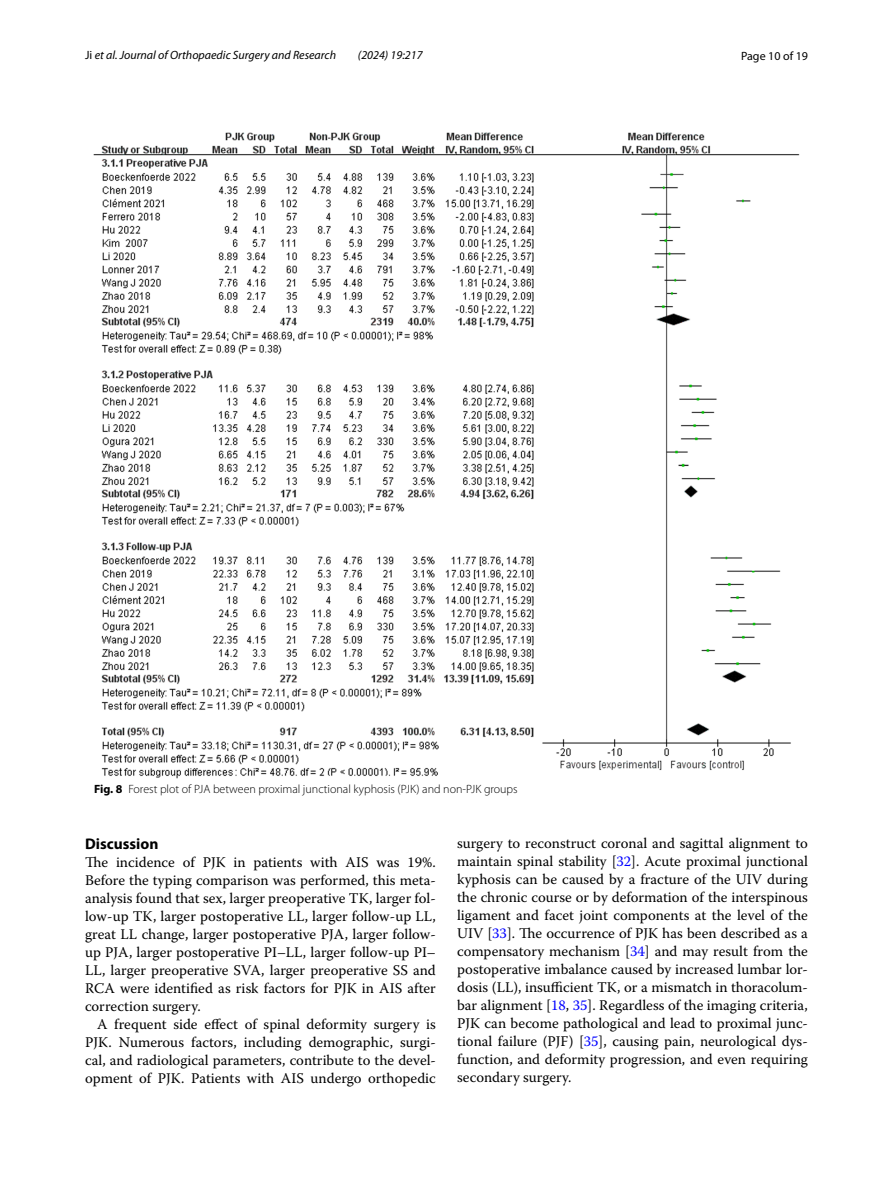
<style>
.page{position:relative;width:893px;height:1187px;background:#fff}
.page>*{position:absolute;margin:0;border:0;box-sizing:border-box;transform-origin:0 0}
.t1{font:700 15.45px "Myriad Pro";color:#000}
.t2{font:14.7px/18px "Warnock Pro";color:#000;text-align:justify}
.t3{font:300 12px "Myriad Pro";color:#000}
.t4{font:italic 12px "Myriad Pro";color:#000}
.t5{font:12px "Myriad Pro";color:#000}
.s1{font-style:normal}
.s2{font-weight:700}
.s3{color:#00f}
</style>
<div class="page">
<img style="left:94px;top:133px;width:705px;height:645px">
<p class="t4" style="left:85px;top:48px;width:253px"><span class="s1">Ji</span> et al. Journal of Orthopaedic Surgery and Research</p>
<p class="t4" style="left:358px;top:48px;width:66px">(2024) 19:217</p>
<p class="t5" style="left:741px;top:48px;width:68px">Page 10 of 19</p>
<p class="t3" style="left:94px;top:782px;width:425px"><span class="s2">Fig. 8</span> Forest plot of PJA between proximal junctional kyphosis (PJK) and non-PJK groups</p>
<p class="t1" style="left:85px;top:833px;width:75px">Discussion</p>
<p class="t2" style="left:85px;top:852px;width:352px">The incidence of PJK in patients with AIS was 19%.<br>Before the typing comparison was performed, this meta&shy;analysis found that sex, larger preoperative TK, larger fol&shy;low-up TK, larger postoperative LL, larger follow-up LL, great LL change, larger postoperative PJA, larger follow&shy;up PJA, larger postoperative PI–LL, larger follow-up PI– LL, larger preoperative SVA, larger preoperative SS and RCA were identified as risk factors for PJK in AIS after correction surgery.</p>
<p class="t2" style="left:85px;top:1014px;width:352px;text-indent:12px">A frequent side effect of spinal deformity surgery is PJK. Numerous factors, including demographic, surgi&shy;cal, and radiological parameters, contribute to the devel&shy;opment of PJK. Patients with AIS undergo orthopedic</p>
<p class="t2" style="left:457px;top:834px;width:352px">surgery to reconstruct coronal and sagittal alignment to maintain spinal stability [<span class="s3">32</span>]. Acute proximal junctional kyphosis can be caused by a fracture of the UIV during the chronic course or by deformation of the interspinous ligament and facet joint components at the level of the UIV [<span class="s3">33</span>]. The occurrence of PJK has been described as a compensatory mechanism [<span class="s3">34</span>] and may result from the postoperative imbalance caused by increased lumbar lor&shy;dosis (LL), insufficient TK, or a mismatch in thoracolum&shy;bar alignment [<span class="s3">18</span>, <span class="s3">35</span>]. Regardless of the imaging criteria, PJK can become pathological and lead to proximal junc&shy;tional failure (PJF) [<span class="s3">35</span>], causing pain, neurological dys&shy;function, and deformity progression, and even requiring secondary surgery.</p>
</div>
